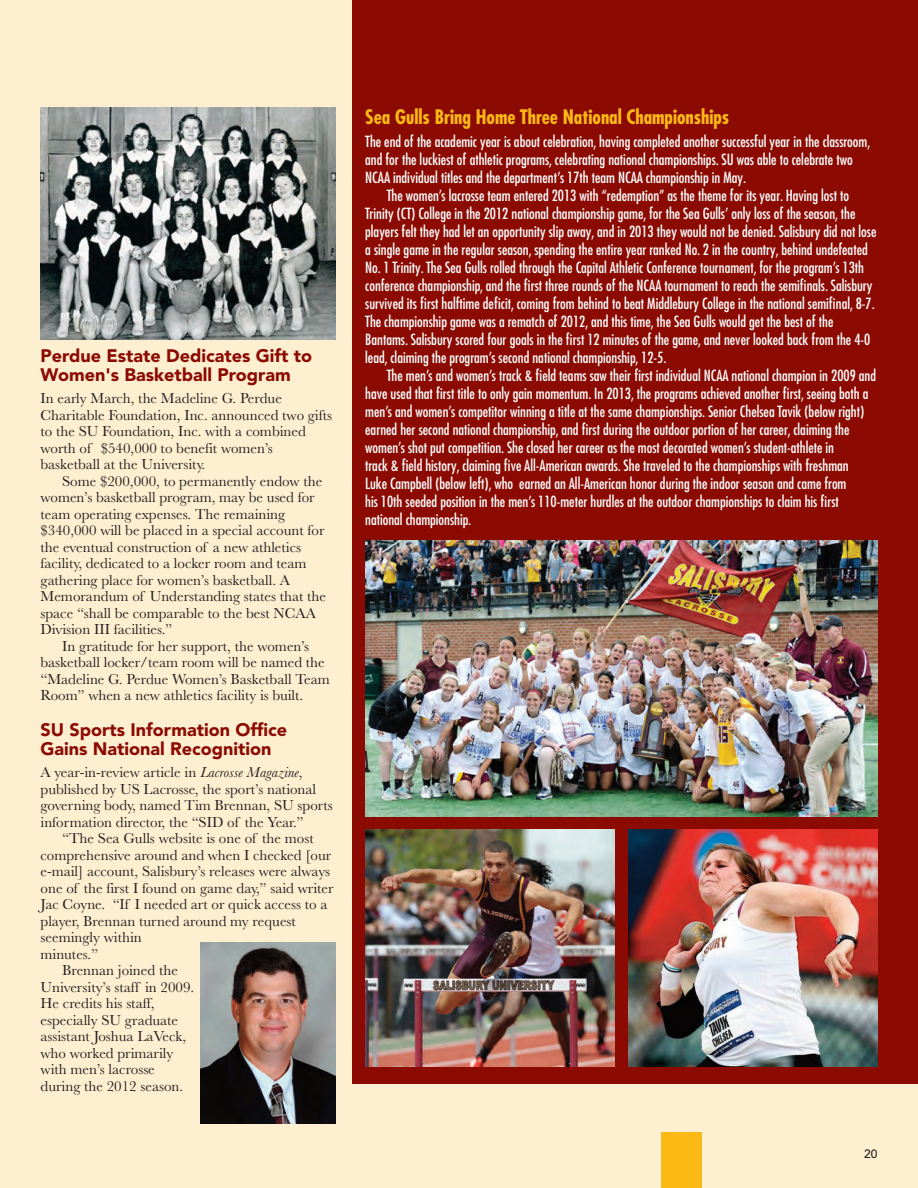
<style>
.page{position:relative;width:918px;height:1188px;background:#feefd0}
.page>*{position:absolute;margin:0;border:0;box-sizing:border-box;transform-origin:0 0}
.t1{font:700 condensed 19.5px "Futura Com";color:#fcb814}
.t2{font:900 18px/19.5px "Avenir LT Com";color:#8b0a02}
.t3{font:500 condensed 15px/18px "Futura Com";color:#fff}
.t4{font:15px/16.5px "Baskerville";color:#231f20}
.t5{font:500 12px "Avenir LT Com";color:#231f20}
.s1{font-style:italic}
</style>
<div class="page">
<div style="left:353px;top:0;width:565px;height:1083px;background:#8b0a02"></div>
<div style="left:662px;top:1132px;width:40px;height:56px;background:#fcb814"></div>
<img style="left:365px;top:541px;width:513px;height:275px">
<img style="left:365px;top:830px;width:250px;height:237px">
<img style="left:628px;top:830px;width:250px;height:237px">
<img style="left:41px;top:107px;width:294px;height:232px">
<img style="left:200px;top:942px;width:135px;height:182px">
<p class="t2" style="left:40px;top:346px;width:273px">Perdue Estate Dedicates Gift to<br>Women's Basketball Program</p>
<p class="t4" style="left:40px;top:392px;width:293px">In early March, the Madeline G. Perdue Charitable Foundation, Inc. announced two gifts to the SU Foundation, Inc. with a combined worth of $540,000 to benefit women’s basketball at the University.</p>
<p class="t4" style="left:40px;top:474px;width:287px;text-indent:22px">Some $200,000, to permanently endow the women’s basketball program, may be used for team operating expenses. The remaining $340,000 will be placed in a special account for the eventual construction of a new athletics facility, dedicated to a locker room and team gathering place for women’s basketball. A Memorandum of Understanding states that the space “shall be comparable to the best NCAA Division III facilities.”</p>
<p class="t4" style="left:40px;top:639px;width:291px;text-indent:22px">In gratitude for her support, the women’s basketball locker/team room will be named the “Madeline G. Perdue Women’s Basketball Team Room” when a new athletics facility is built.</p>
<p class="t2" style="left:41px;top:720px;width:248px">SU Sports Information Office<br>Gains National Recognition</p>
<p class="t4" style="left:41px;top:766px;width:294px">A year-in-review article in <span class="s1">Lacrosse Magazine</span>, published by US Lacrosse, the sport’s national governing body, named Tim Brennan, SU sports information director, the “SID of the Year.”</p>
<p class="t4" style="left:62px;top:832px;width:253px">“The Sea Gulls website is one of the most</p>
<p class="t4" style="left:41px;top:848px;width:292px">comprehensive around and when I checked [our</p>
<p class="t4" style="left:41px;top:865px;width:291px">e-mail] account, Salisbury’s releases were always</p>
<p class="t4" style="left:41px;top:881px;width:295px">one of the first I found on game day,” said writer</p>
<p class="t4" style="left:41px;top:898px;width:288px">Jac Coyne. “If I needed art or quick access to a</p>
<p class="t4" style="left:41px;top:914px;width:257px">player, Brennan turned around my request</p>
<p class="t4" style="left:41px;top:931px;width:103px">seemingly within</p>
<p class="t4" style="left:41px;top:947px;width:59px">minutes.”</p>
<p class="t4" style="left:62px;top:964px;width:117px">Brennan joined the</p>
<p class="t4" style="left:41px;top:980px;width:155px">University’s staff in 2009.</p>
<p class="t4" style="left:41px;top:997px;width:115px">He credits his staff,</p>
<p class="t4" style="left:41px;top:1013px;width:139px">especially SU graduate</p>
<p class="t4" style="left:41px;top:1030px;width:147px">assistant Joshua LaVeck,</p>
<p class="t4" style="left:41px;top:1046px;width:134px">who worked primarily</p>
<p class="t4" style="left:41px;top:1063px;width:116px">with men’s lacrosse</p>
<p class="t4" style="left:41px;top:1079px;width:144px">during the 2012 season.</p>
<h1 class="t1" style="left:365px;top:103px;width:366px">Sea Gulls Bring Home Three National Championships</h1>
<p class="t3" style="left:365px;top:132px;width:507px">The end of the academic year is about celebration, having completed another successful year in the classroom, and for the luckiest of athletic programs, celebrating national championships. SU was able to celebrate two<br>NCAA individual titles and the department’s 17th team NCAA championship in May.</p>
<p class="t3" style="left:365px;top:186px;width:513px;text-indent:22px">The women’s lacrosse team entered 2013 with “redemption” as the theme for its year. Having lost to Trinity (CT) College in the 2012 national championship game, for the Sea Gulls’ only loss of the season, the players felt they had let an opportunity slip away, and in 2013 they would not be denied. Salisbury did not lose a single game in the regular season, spending the entire year ranked No. 2 in the country, behind undefeated No. 1 Trinity. The Sea Gulls rolled through the Capital Athletic Conference tournament, for the program’s 13th conference championship, and the first three rounds of the NCAA tournament to reach the semifinals. Salisbury survived its first halftime deficit, coming from behind to beat Middlebury College in the national semifinal, 8-7.<br>The championship game was a rematch of 2012, and this time, the Sea Gulls would get the best of the Bantams. Salisbury scored four goals in the first 12 minutes of the game, and never looked back from the 4-0 lead, claiming the program’s second national championship, 12-5.</p>
<p class="t3" style="left:365px;top:366px;width:512px;text-indent:22px">The men’s and women’s track &amp; field teams saw their first individual NCAA national champion in 2009 and have used that first title to only gain momentum. In 2013, the programs achieved another first, seeing both a men’s and women’s competitor winning a title at the same championships. Senior Chelsea Tavik (below right) earned her second national championship, and first during the outdoor portion of her career, claiming the women’s shot put competition. She closed her career as the most decorated women’s student-athlete in<br>track &amp; field history, claiming five All-American awards. She traveled to the championships with freshman<br>Luke Campbell (below left), who earned an All-American honor during the indoor season and came from<br>his 10th seeded position in the men’s 110-meter hurdles at the outdoor championships to claim his first national championship.</p>
<p class="t5" style="left:864px;top:1146px;width:15px">20</p>
</div>
